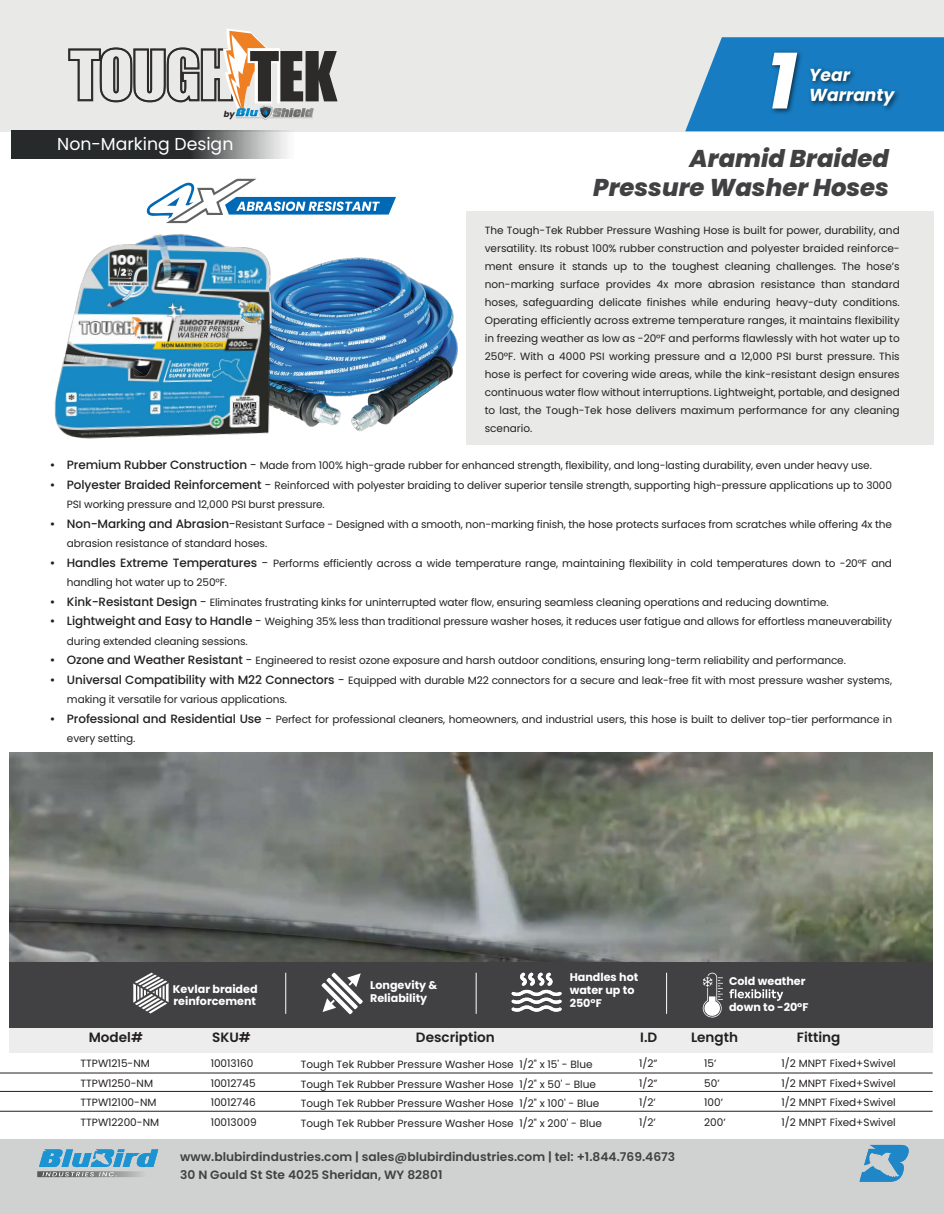
<style>
.page{position:relative;width:944px;height:1214px;background:#fff}
.page>*{position:absolute;margin:0;border:0;box-sizing:border-box;transform-origin:0 0}
.t1{font:italic 700 78.75px "Poppins";color:#fff;scale:1.05 1}
.t2{font:italic 800 24.3px/28.5px "Poppins";color:#414042;text-align:right}
.t3{font:italic 700 17.4px "Poppins";color:#fff}
.t4{font:17.25px "Poppins";color:#fff}
.t5{font:600 13.5px "Poppins";color:#231f20}
.t6{font:600 12px/18px "Poppins";color:#414042}
.t7{font:700 11.1px/13px "Poppins";color:#fff}
.t8{font:10.5px/19.5px "Poppins";letter-spacing:-.01em;color:#231f20}
.t9{font:italic 700 8.4px "Poppins";color:#231f20}
.s1{font-weight:500;font-size:12px}
.s2{font-size:12px}
</style>
<div class="page">
<div style="left:466px;top:211px;width:467px;height:234px;background:#e9e9e8"></div>
<img style="left:296px;top:257px;width:162px;height:175px">
<img style="left:9px;top:752px;width:923px;height:210px">
<div style="left:0;top:0;width:944px;height:131px;background:#e9e9e8"></div>
<div style="left:0;top:1139px;width:944px;height:75px;background:#d0d2d1"></div>
<svg style="left:37px;top:1149px;width:122px;height:28px"></svg>
<svg style="left:859px;top:1144px;width:49px;height:38px"></svg>
<svg style="left:11px;top:131px;width:296px;height:28px;background:#585b5b"></svg>
<svg style="left:150px;top:178px;width:246px;height:37px"></svg>
<svg style="left:685px;top:37px;width:259px;height:94px"></svg>
<img style="left:761px;top:37px;width:142px;height:95px">
<svg style="left:68px;top:29px;width:269px;height:91px"></svg>
<img style="left:267px;top:105px;width:54px;height:14px">
<img style="left:54px;top:205px;width:242px;height:234px">
<hr style="left:0;top:1072px;width:932px;height:1px;background:#231f20">
<hr style="left:0;top:1091px;width:932px;height:1px;background:#231f20">
<hr style="left:0;top:1111px;width:932px;height:1px;background:#231f20">
<div style="left:9px;top:1025px;width:923px;height:27px;background:#ededed"></div>
<div style="left:9px;top:962px;width:923px;height:65px;background:#414042"></div>
<svg style="left:133px;top:972px;width:36px;height:41px"></svg>
<svg style="left:321px;top:972px;width:42px;height:42px"></svg>
<svg style="left:511px;top:972px;width:51px;height:40px"></svg>
<svg style="left:702px;top:972px;width:21px;height:45px"></svg>
<svg style="left:729px;top:989px;width:54px;height:11px"></svg>
<p class="t9" style="left:224px;top:109px;width:12px">by</p>
<h3 class="t4" style="left:57px;top:134px;width:178px">Non-Marking Design</h3>
<h1 class="t1" style="left:766px;top:35px;width:31px">1</h1>
<h3 class="t3" style="left:809px;top:64px;width:42px">Year</h3>
<h3 class="t3" style="left:809px;top:85px;width:87px">Warranty</h3>
<h2 class="t2" style="left:593px;top:145px;width:297px">Aramid Braided<br>Pressure Washer Hoses</h2>
<p class="t8" style="left:485px;top:221px;width:416px;line-height:18px;text-align:justify">The Tough-Tek Rubber Pressure Washing Hose is built for power, durability, and versatility. Its robust 100% rubber construction and polyester braided reinforce&shy;ment ensure it stands up to the toughest cleaning challenges. The hose’s non-marking surface provides 4x more abrasion resistance than standard hoses, safeguarding delicate finishes while enduring heavy-duty conditions.<br>Operating efficiently across extreme temperature ranges, it maintains flexibility in freezing weather as low as -20°F and performs flawlessly with hot water up to 250°F. With a 4000 PSI working pressure and a 12,000 PSI burst pressure. This hose is perfect for covering wide areas, while the kink-resistant design ensures continuous water flow without interruptions. Lightweight, portable, and designed to last, the Tough-Tek hose delivers maximum performance for any cleaning scenario.</p>
<p class="t8" style="left:50px;top:455px;width:823px"><span class="s1">• Premium Rubber Construction</span> <span class="s2">-</span> Made from 100% high-grade rubber for enhanced strength, flexibility, and long-lasting durability, even under heavy use.</p>
<p class="t8" style="left:67px;top:475px;width:826px;text-indent:-17px"><span class="s1">• Polyester Braided Reinforcement</span> <span class="s2">-</span> Reinforced with polyester braiding to deliver superior tensile strength, supporting high-pressure applications up to 3000<br>PSI working pressure and 12,000 PSI burst pressure.</p>
<p class="t8" style="left:67px;top:514px;width:826px;text-indent:-17px"><span class="s1">• Non-Marking and Abrasion</span><span class="s2">-</span>Resistant Surface - Designed with a smooth, non-marking finish, the hose protects surfaces from scratches while offering 4x the abrasion resistance of standard hoses.</p>
<p class="t8" style="left:67px;top:553px;width:826px;text-indent:-17px"><span class="s1">• Handles Extreme Temperatures</span> <span class="s2">-</span> Performs efficiently across a wide temperature range, maintaining flexibility in cold temperatures down to -20°F and handling hot water up to 250°F.</p>
<p class="t8" style="left:50px;top:592px;width:780px"><span class="s1">• Kink-Resistant Design</span> <span class="s2">-</span> Eliminates frustrating kinks for uninterrupted water flow, ensuring seamless cleaning operations and reducing downtime.</p>
<p class="t8" style="left:67px;top:611px;width:826px;text-indent:-17px"><span class="s1">• Lightweight and Easy to Handle</span> <span class="s2">-</span> Weighing 35% less than traditional pressure washer hoses, it reduces user fatigue and allows for effortless maneuverability during extended cleaning sessions.</p>
<p class="t8" style="left:50px;top:650px;width:797px"><span class="s1">• Ozone and Weather Resistant</span> <span class="s2">-</span> Engineered to resist ozone exposure and harsh outdoor conditions, ensuring long-term reliability and performance.</p>
<p class="t8" style="left:67px;top:670px;width:826px;text-indent:-17px"><span class="s1">• Universal Compatibility with M22 Connectors</span> <span class="s2">-</span> Equipped with durable M22 connectors for a secure and leak-free fit with most pressure washer systems, making it versatile for various applications.</p>
<p class="t8" style="left:67px;top:709px;width:826px;text-indent:-17px"><span class="s1">• Professional and Residential Use</span> <span class="s2">-</span> Perfect for professional cleaners, homeowners, and industrial users, this hose is built to deliver top-tier performance in every setting.</p>
<p class="t7" style="left:173px;top:983px;width:86px;line-height:12.1px">Kevlar braided reinforcement</p>
<p class="t7" style="left:370px;top:978px;width:69px">Longevity &amp;<br>Reliability</p>
<p class="t7" style="left:569px;top:970px;width:70px">Handles hot water up to<br>250°F</p>
<p class="t7" style="left:729px;top:975px;width:78px">Cold weather</p>
<p class="t7" style="left:729px;top:1000px;width:81px">down to -20°F</p>
<p class="t5" style="left:89px;top:1029px;width:56px">Model#</p>
<p class="t5" style="left:212px;top:1029px;width:40px">SKU#</p>
<p class="t5" style="left:416px;top:1029px;width:80px">Description</p>
<p class="t5" style="left:640px;top:1029px;width:19px">I.D</p>
<p class="t5" style="left:691px;top:1029px;width:49px">Length</p>
<p class="t5" style="left:796px;top:1029px;width:45px">Fitting</p>
<p class="t8" style="left:81px;top:1053px;width:80px">TTPW1215-NM<br>TTPW1250-NM<br>TTPW12100-NM<br>TTPW12200-NM</p>
<p class="t8" style="left:639px;top:1053px;width:20px">1/2”<br>1/2”<br>1/2’<br>1/2’</p>
<p class="t8" style="left:704px;top:1053px;width:23px">15’<br>50’<br>100’<br>200’</p>
<p class="t8" style="left:781px;top:1053px;width:116px;text-align:justify">1/2 MNPT Fixed+Swivel 1/2 MNPT Fixed+Swivel 1/2 MNPT Fixed+Swivel 1/2 MNPT Fixed+Swivel</p>
<p class="t8" style="left:211px;top:1053px;width:47px">10013160<br>10012745<br>10012746<br>10013009</p>
<p class="t8" style="left:301px;top:1054px;width:303px">Tough Tek Rubber Pressure Washer Hose 1/2" x 15' - Blue Tough Tek Rubber Pressure Washer Hose 1/2" x 50' - Blue Tough Tek Rubber Pressure Washer Hose 1/2" x 100' - Blue Tough Tek Rubber Pressure Washer Hose 1/2" x 200' - Blue</p>
<p class="t6" style="left:180px;top:1147px;width:496px">www.blubirdindustries.com | sales@blubirdindustries.com | tel: +1.844.769.4673<br>30 N Gould St Ste 4025 Sheridan, WY 82801</p>
</div>
